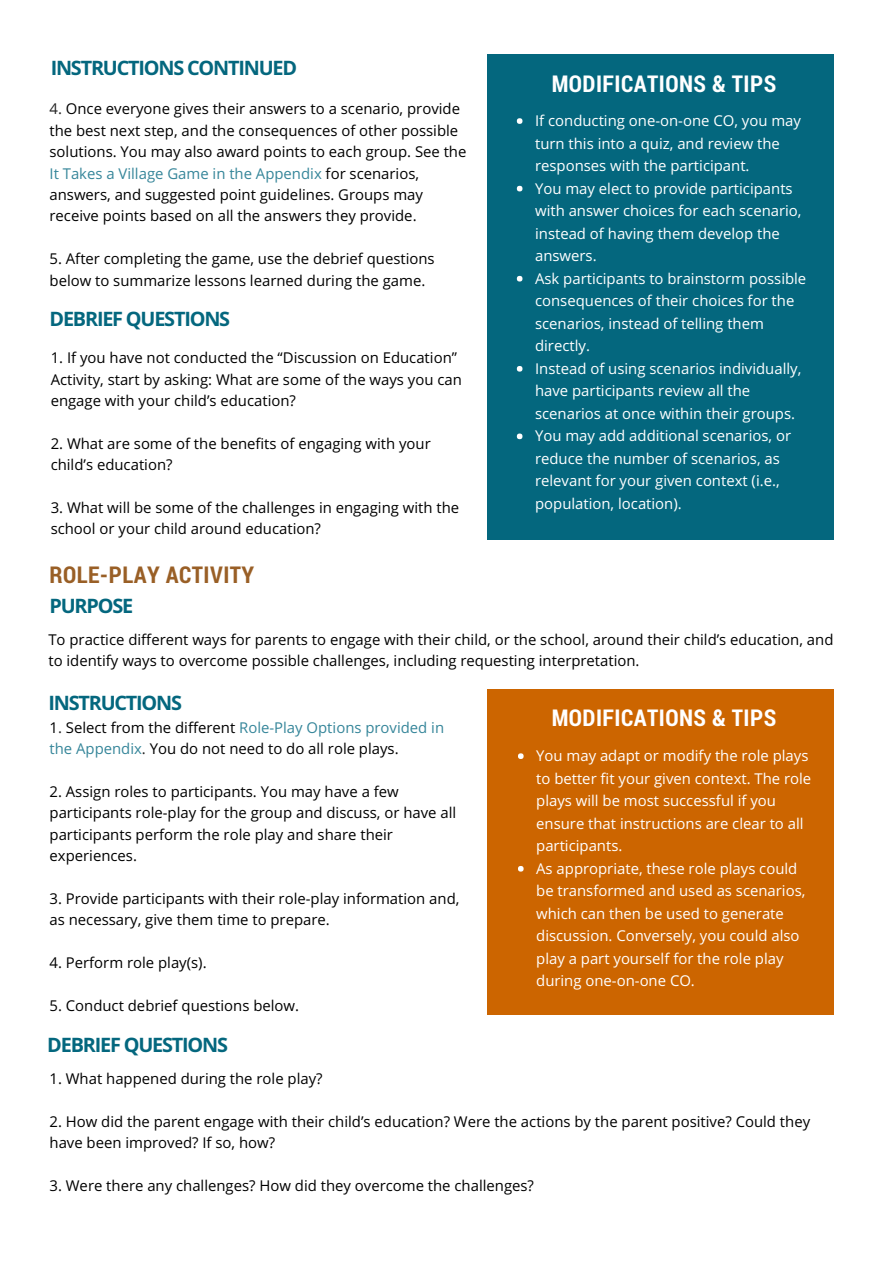
<style>
.page{position:relative;width:893px;height:1263px;background:#fff}
.page>*{position:absolute;margin:0;border:0;box-sizing:border-box;transform-origin:0 0}
.t1{font:700 23.25px "Roboto Condensed";letter-spacing:.02em;color:#fff}
.t2{font:700 23.25px "Roboto Condensed";letter-spacing:.02em;color:#995f26}
.t3{font:700 19.8px "Open Sans";letter-spacing:-.06em;color:#04677e}
.t4{font:14.85px/21.5px "Open Sans";color:#000}
.t5{font:14.85px/22.5px "Open Sans";color:#fff}
.s1{color:#222}
.s2{color:#36869a}
</style>
<div class="page">
<div style="left:488px;top:54px;width:346px;height:485px;background:#04677e"></div>
<svg style="left:517px;top:118px;width:5px;height:6px"></svg>
<svg style="left:517px;top:186px;width:5px;height:5px"></svg>
<svg style="left:517px;top:276px;width:5px;height:5px"></svg>
<svg style="left:517px;top:366px;width:5px;height:6px"></svg>
<svg style="left:517px;top:433px;width:5px;height:6px"></svg>
<div style="left:488px;top:689px;width:346px;height:325px;background:#cc6500"></div>
<svg style="left:518px;top:753px;width:6px;height:6px"></svg>
<svg style="left:518px;top:866px;width:6px;height:5px"></svg>
<h2 class="t3" style="left:51px;top:54px;width:248px">INSTRUCTIONS CONTINUED</h2>
<p class="t4" style="left:50px;top:98px;width:418px"><span class="s1">4.</span> Once everyone gives their answers to a scenario, provide the best next step, and the consequences of other possible solutions. You may also award points to each group. See the <span class="s2">It Takes a Village Game in the Appendix</span> for scenarios, answers, and suggested point guidelines. Groups may receive points based on all the answers they provide.</p>
<p class="t4" style="left:50px;top:248px;width:387px">5. After completing the game, use the debrief questions below to summarize lessons learned during the game.</p>
<h2 class="t3" style="left:50px;top:305px;width:182px">DEBRIEF QUESTIONS</h2>
<p class="t4" style="left:51px;top:347px;width:413px">1. If you have not conducted the “Discussion on Education”<br>Activity, start by asking: What are some of the ways you can engage with your child’s education?</p>
<p class="t4" style="left:51px;top:432px;width:382px">2. What are some of the benefits of engaging with your child’s education?</p>
<p class="t4" style="left:51px;top:496px;width:410px">3. What will be some of the challenges in engaging with the school or your child around education?</p>
<h1 class="t2" style="left:50px;top:558px;width:206px">ROLE-PLAY ACTIVITY</h1>
<h2 class="t3" style="left:50px;top:592px;width:85px">PURPOSE</h2>
<h1 class="t1" style="left:552px;top:67px;width:226px">MODIFICATIONS &amp; TIPS</h1>
<p class="t5" style="left:535px;top:109px;width:273px">If conducting one-on-one CO, you may turn this into a quiz, and review the responses with the participant.<br>You may elect to provide participants with answer choices for each scenario, instead of having them develop the answers.<br>Ask participants to brainstorm possible consequences of their choices for the scenarios, instead of telling them directly.<br>Instead of using scenarios individually, have participants review all the scenarios at once within their groups.<br>You may add additional scenarios, or reduce the number of scenarios, as relevant for your given context (i.e., population, location).</p>
<p class="t4" style="left:48px;top:628px;width:786px">To practice different ways for parents to engage with their child, or the school, around their child’s education, and to identify ways to overcome possible challenges, including requesting interpretation.</p>
<h2 class="t3" style="left:48px;top:689px;width:135px">INSTRUCTIONS</h2>
<p class="t4" style="left:50px;top:716px;width:396px">1<span class="s1">.</span> Select from the different <span class="s2">Role-Play Options provided in the Appendix</span><span class="s1">.</span> You do not need to do all role plays.</p>
<p class="t4" style="left:50px;top:780px;width:408px">2. Assign roles to participants. You may have a few participants role-play for the group and discuss, or have all participants perform the role play and share their experiences.</p>
<p class="t4" style="left:50px;top:887px;width:411px">3. Provide participants with their role-play information and, as necessary, give them time to prepare.</p>
<p class="t4" style="left:50px;top:951px;width:159px">4. Perform role play(s).</p>
<p class="t4" style="left:50px;top:994px;width:251px">5. Conduct debrief questions below.</p>
<h1 class="t1" style="left:552px;top:701px;width:226px">MODIFICATIONS &amp; TIPS</h1>
<p class="t5" style="left:536px;top:744px;width:277px">You may adapt or modify the role plays to better fit your given context. The role plays will be most successful if you ensure that instructions are clear to all participants.<br>As appropriate, these role plays could be transformed and used as scenarios, which can then be used to generate discussion. Conversely, you could also play a part yourself for the role play during one-on-one CO.</p>
<h2 class="t3" style="left:47px;top:1030px;width:182px">DEBRIEF QUESTIONS</h2>
<p class="t4" style="left:50px;top:1067px;width:275px">1. What happened during the role play?</p>
<p class="t4" style="left:50px;top:1110px;width:762px">2. How did the parent engage with their child’s education? Were the actions by the parent positive? Could they have been improved? If so, how?</p>
<p class="t4" style="left:50px;top:1174px;width:486px">3. Were there any challenges? How did they overcome the challenges?</p>
</div>
